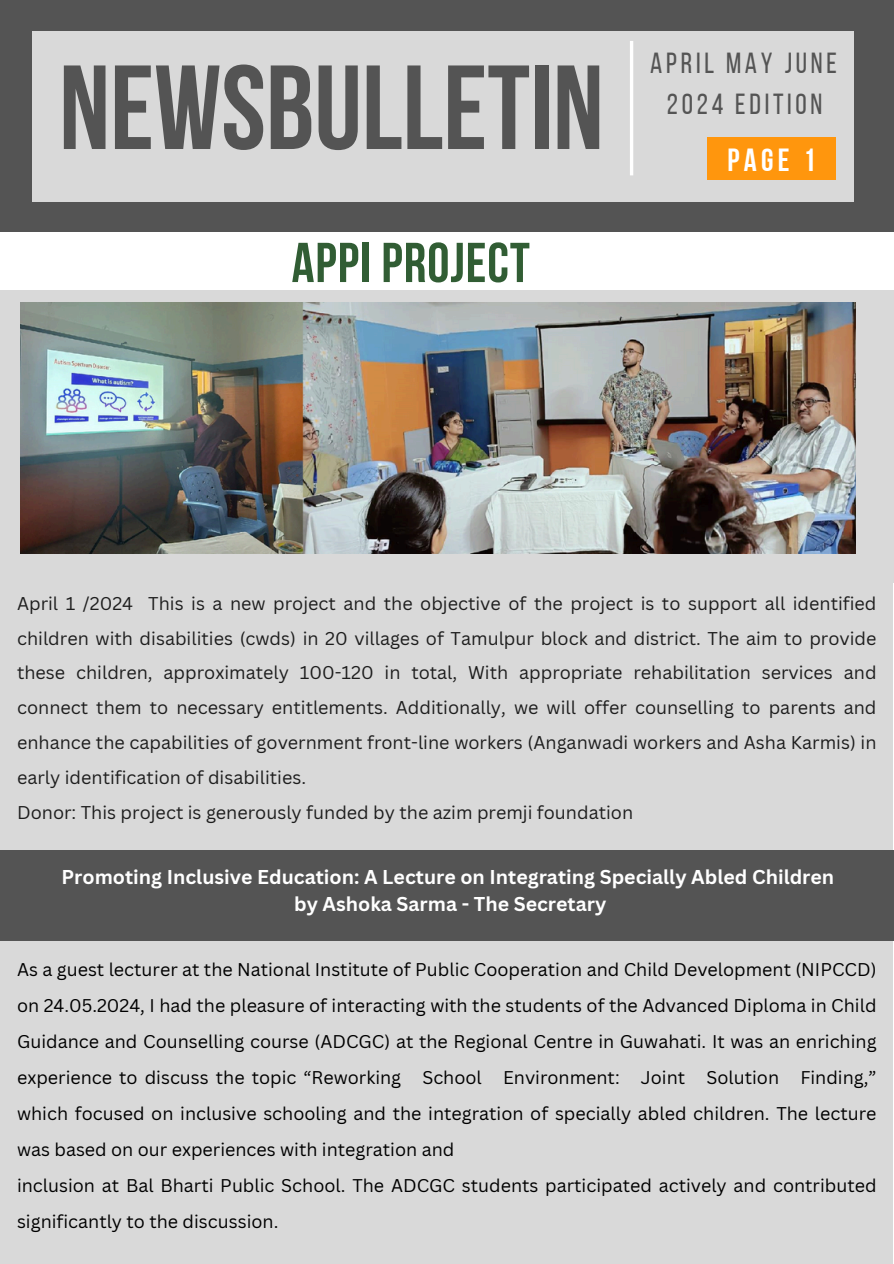
<style>
.page{position:relative;width:894px;height:1264px;background:#fff}
.page>*{position:absolute;margin:0;border:0;box-sizing:border-box;transform-origin:0 0}
.t1{font:119.25px "Bebas Neue Cyrillic";color:#545454}
.t2{font:700 55.95px "Bebas Neue";letter-spacing:.015em;color:#315d34}
.t3{font:31.95px "Bebas Neue Cyrillic";color:#fff}
.t4{font:28.95px/40.3px "Bebas Neue";letter-spacing:.13em;color:#545454;text-align:center}
.t5{font:700 19.5px/27px "Canva Sans";color:#fff;text-align:center}
.t6{font:18px/36px "Canva Sans";color:#000;text-align:justify}
.t7{font:18px/34.8px "Canva Sans";color:#1e1e1e;text-align:justify}
</style>
<div class="page">
<div style="left:0;top:0;width:893px;height:232px;background:#545454"></div>
<div style="left:32px;top:31px;width:821px;height:170px;background:#d9d9d9"></div>
<svg style="left:630px;top:41px;width:3px;height:134px"></svg>
<div style="left:707px;top:137px;width:128px;height:43px;background:#ff960d"></div>
<div style="left:0;top:582px;width:892px;height:681px;background:#d9d9d9"></div>
<div style="left:0;top:289px;width:893px;height:293px;background:#d9d9d9"></div>
<img style="left:20px;top:302px;width:835px;height:251px">
<div style="left:0;top:850px;width:893px;height:90px;background:#545454"></div>
<h1 class="t1" style="left:59px;top:59px;width:546px">NEWSBULLETIN</h1>
<h3 class="t4" style="left:650px;top:46px;width:188px">APRIL MAY JUNE<br>2024 EDITION</h3>
<h3 class="t3" style="left:727px;top:147px;width:90px">PAGE 1</h3>
<h2 class="t2" style="left:291px;top:240px;width:240px">APPI PROJECT</h2>
<p class="t7" style="left:17px;top:585px;width:860px">April 1 /2024 This is a new project and the objective of the project is to support all identified children with disabilities (cwds) in 20 villages of Tamulpur block and district. The aim to provide these children, approximately 100-120 in total, With appropriate rehabilitation services and connect them to necessary entitlements. Additionally, we will offer counselling to parents and enhance the capabilities of government front-line workers (Anganwadi workers and Asha Karmis) in early identification of disabilities.</p>
<p class="t7" style="left:17px;top:794px;width:617px">Donor: This project is generously funded by the azim premji foundation</p>
<h4 class="t5" style="left:61px;top:863px;width:774px">Promoting Inclusive Education: A Lecture on Integrating Specially Abled Children by Ashoka Sarma - The Secretary</h4>
<p class="t6" style="left:17px;top:950px;width:860px">As a guest lecturer at the National Institute of Public Cooperation and Child Development (NIPCCD) on 24.05.2024, I had the pleasure of interacting with the students of the Advanced Diploma in Child Guidance and Counselling course (ADCGC) at the Regional Centre in Guwahati. It was an enriching experience to discuss the topic “Reworking School Environment: Joint Solution Finding,” which focused on inclusive schooling and the integration of specially abled children. The lecture was based on our experiences with integration and</p>
<p class="t6" style="left:17px;top:1166px;width:860px">inclusion at Bal Bharti Public School. The ADCGC students participated actively and contributed significantly to the discussion.</p>
</div>
